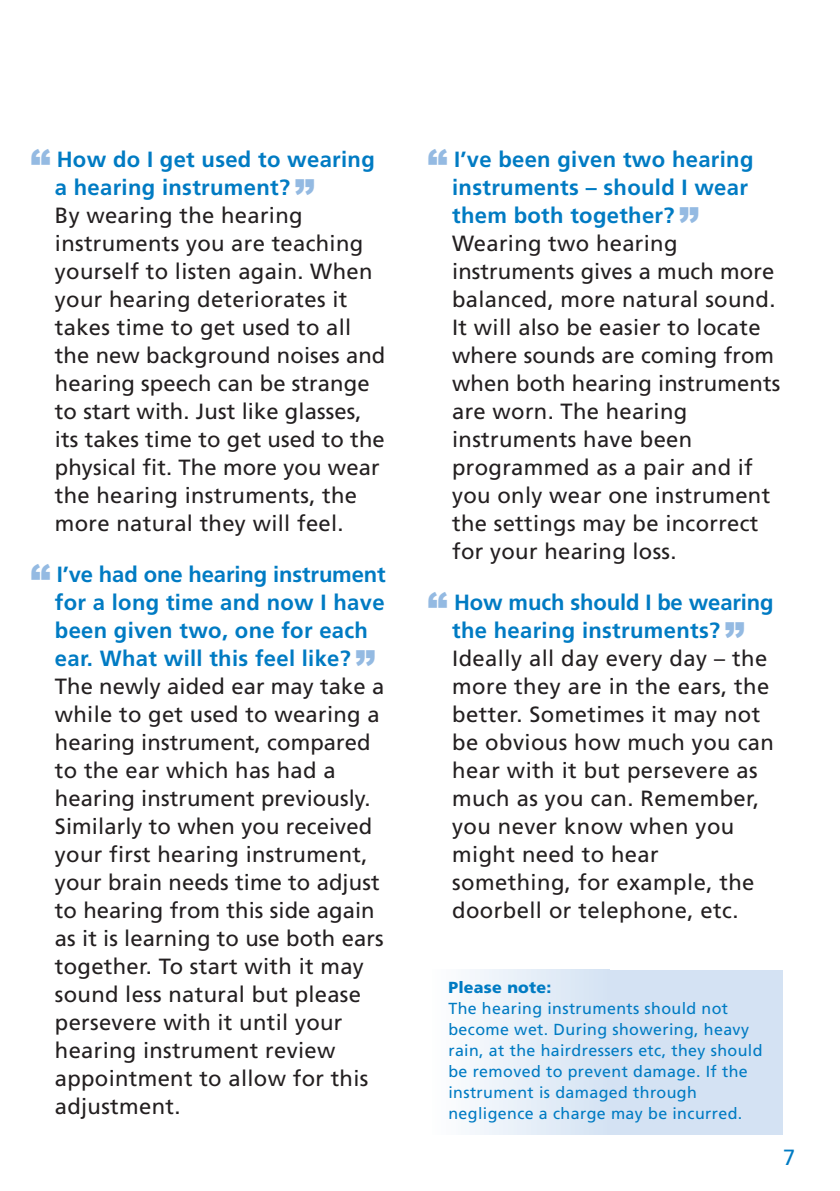
<style>
.page{position:relative;width:840px;height:1191px;background:#fff}
.page>*{position:absolute;margin:0;border:0;box-sizing:border-box;transform-origin:0 0}
.t1{font:900 40px "Arial";color:#94bae2}
.t2{font:22px/28px "Frutiger";letter-spacing:.015em;color:#231f20}
.t3{font:700 22px/28px "Frutiger";letter-spacing:.015em;color:#007bc3}
.t4{font:22px "Frutiger";color:#007bc3}
.t5{font:16px/21px "Frutiger";letter-spacing:.025em;color:#007bc3}
.t6{font:900 16px "Frutiger";letter-spacing:.015em;color:#007bc3}
</style>
<div class="page">
<div style="left:602px;top:969px;width:179px;height:165px;background:#d4e2f3"></div>
<div style="left:432px;top:969px;width:176px;height:165px;background:linear-gradient(to right,#fefefe,#d4e3f3)"></div>
<h1 class="t1" style="left:30px;top:141px;width:22px">“</h1>
<p class="t3" style="left:55px;top:147px;width:321px">How do I get used to wearing a hearing instrument?</p>
<p class="t2" style="left:55px;top:203px;width:332px">By wearing the hearing instruments you are teaching yourself to listen again. When your hearing deteriorates it takes time to get used to all the new background noises and hearing speech can be strange to start with. Just like glasses, its takes time to get used to the physical fit. The more you wear the hearing instruments, the more natural they will feel.</p>
<p class="t3" style="left:55px;top:562px;width:332px">I’ve had one hearing instrument for a long time and now I have been given two, one for each ear. What will this feel like?</p>
<p class="t2" style="left:55px;top:674px;width:331px">The newly aided ear may take a while to get used to wearing a hearing instrument, compared to the ear which has had a hearing instrument previously.<br>Similarly to when you received your first hearing instrument, your brain needs time to adjust to hearing from this side again as it is learning to use both ears together. To start with it may sound less natural but please persevere with it until your hearing instrument review appointment to allow for this adjustment.</p>
<h1 class="t1" style="left:315px;top:204px;width:22px;rotate:-180deg">“</h1>
<h1 class="t1" style="left:30px;top:556px;width:22px">“</h1>
<h1 class="t1" style="left:376px;top:674px;width:22px;rotate:-180deg">“</h1>
<h1 class="t1" style="left:427px;top:141px;width:22px">“</h1>
<p class="t3" style="left:452px;top:147px;width:302px">I’ve been given two hearing instruments – should I wear them both together?</p>
<p class="t2" style="left:452px;top:231px;width:329px">Wearing two hearing instruments gives a much more balanced, more natural sound.<br>It will also be easier to locate where sounds are coming from when both hearing instruments are worn. The hearing instruments have been programmed as a pair and if you only wear one instrument the settings may be incorrect for your hearing loss.</p>
<p class="t3" style="left:452px;top:590px;width:323px">How much should I be wearing the hearing instruments?</p>
<p class="t2" style="left:452px;top:646px;width:323px">Ideally all day every day – the more they are in the ears, the better. Sometimes it may not be obvious how much you can hear with it but persevere as much as you can. Remember, you never know when you might need to hear something, for example, the doorbell or telephone, etc.</p>
<h1 class="t1" style="left:699px;top:232px;width:22px;rotate:-180deg">“</h1>
<h1 class="t1" style="left:427px;top:584px;width:22px">“</h1>
<h1 class="t1" style="left:744px;top:646px;width:22px;rotate:-180deg">“</h1>
<p class="t6" style="left:448px;top:980px;width:104px">Please note:</p>
<p class="t5" style="left:448px;top:998px;width:315px">The hearing instruments should not become wet. During showering, heavy rain, at the hairdressers etc, they should be removed to prevent damage. If the instrument is damaged through negligence a charge may be incurred.</p>
<p class="t4" style="left:782px;top:1148px;width:14px">7</p>
</div>
